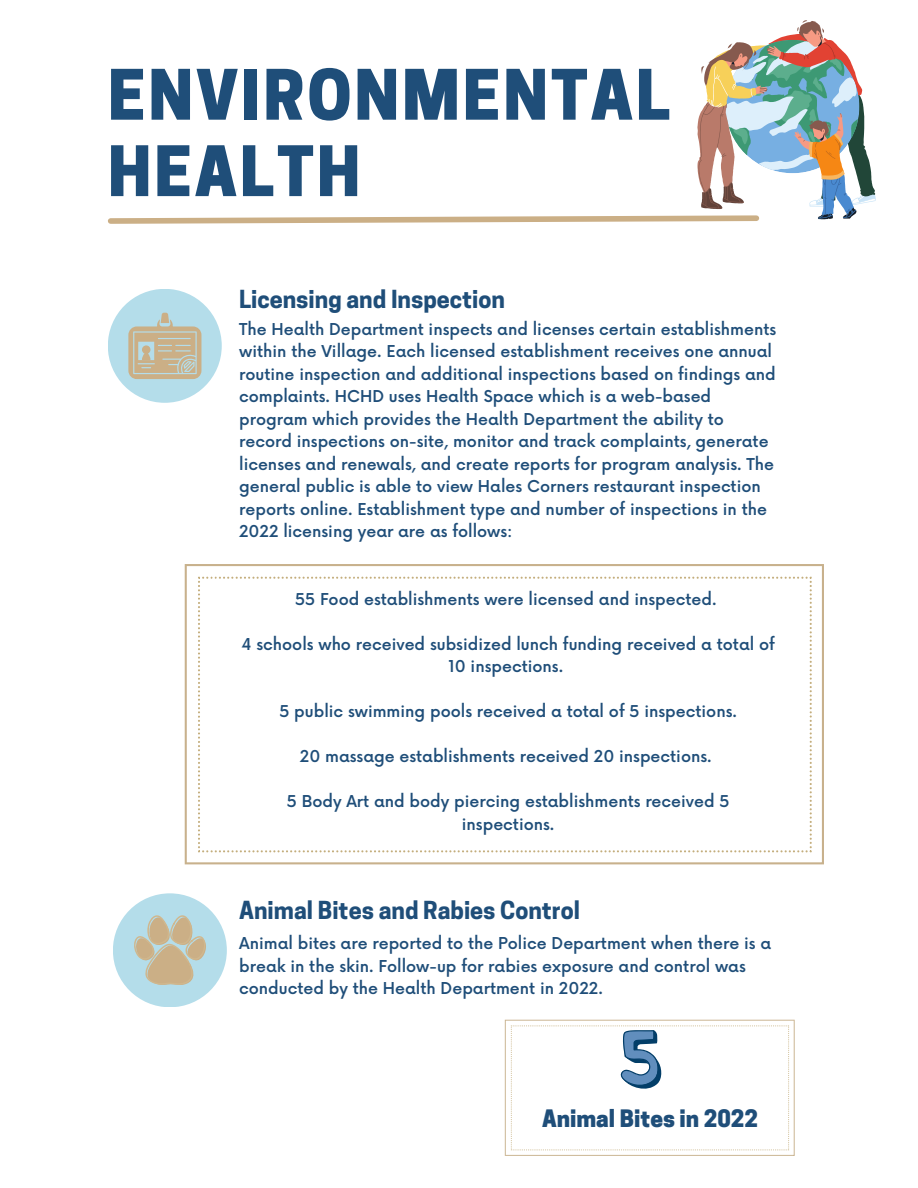
<style>
.page{position:relative;width:918px;height:1188px;background:#fff}
.page>*{position:absolute;margin:0;border:0;box-sizing:border-box;transform-origin:0 0}
.t1{font:800 65.25px/76.3px "Cooper Hewitt";letter-spacing:.04em;color:#1f4e79}
.t2{font:700 23.4px "Cooper Hewitt";color:#1f4e79}
.t3{font:800 22.5px "Cooper Hewitt";color:#1f4e79}
.t4{font:500 15.9px/22.5px "Now";color:#1f4e79}
</style>
<div class="page">
<div style="left:108px;top:289px;width:114px;height:114px;background:#b4ddea;border-radius:50%"></div>
<svg style="left:128px;top:313px;width:73px;height:66px"></svg>
<svg style="left:108px;top:20px;width:768px;height:204px"></svg>
<div style="left:113px;top:893px;width:114px;height:114px;background:#b4ddea;border-radius:50%"></div>
<svg style="left:134px;top:915px;width:72px;height:70px"></svg>
<svg style="left:185px;top:564px;width:639px;height:300px"></svg>
<svg style="left:198px;top:577px;width:614px;height:275px"></svg>
<svg style="left:505px;top:1020px;width:290px;height:136px"></svg>
<h1 class="t1" style="left:108px;top:65px;width:564px">ENVIRONMENTAL<br>HEALTH</h1>
<h2 class="t2" style="left:239px;top:290px;width:267px">Licensing and Inspection</h2>
<p class="t4" style="left:239px;top:319px;width:539px">The Health Department inspects and licenses certain establishments within the Village. Each licensed establishment receives one annual routine inspection and additional inspections based on findings and complaints. HCHD uses Health Space which is a web-based program which provides the Health Department the ability to record inspections on-site, monitor and track complaints, generate licenses and renewals, and create reports for program analysis. The general public is able to view Hales Corners restaurant inspection reports online. Establishment type and number of inspections in the 2022 licensing year are as follows:</p>
<p class="t4" style="left:295px;top:589px;width:423px">55 Food establishments were licensed and inspected.</p>
<p class="t4" style="left:242px;top:634px;width:535px;text-align:center">4 schools who received subsidized lunch funding received a total of<br>10 inspections.</p>
<p class="t4" style="left:279px;top:701px;width:459px">5 public swimming pools received a total of 5 inspections.</p>
<p class="t4" style="left:300px;top:746px;width:413px">20 massage establishments received 20 inspections.</p>
<p class="t4" style="left:287px;top:791px;width:444px;text-align:center">5 Body Art and body piercing establishments received 5 inspections.</p>
<h2 class="t2" style="left:239px;top:902px;width:343px">Animal Bites and Rabies Control</h2>
<p class="t4" style="left:239px;top:932px;width:534px;line-height:23px">Animal bites are reported to the Police Department when there is a break in the skin. Follow-up for rabies exposure and control was conducted by the Health Department in 2022.</p>
<h3 class="t3" style="left:542px;top:1110px;width:217px">Animal Bites in 2022</h3>
</div>
